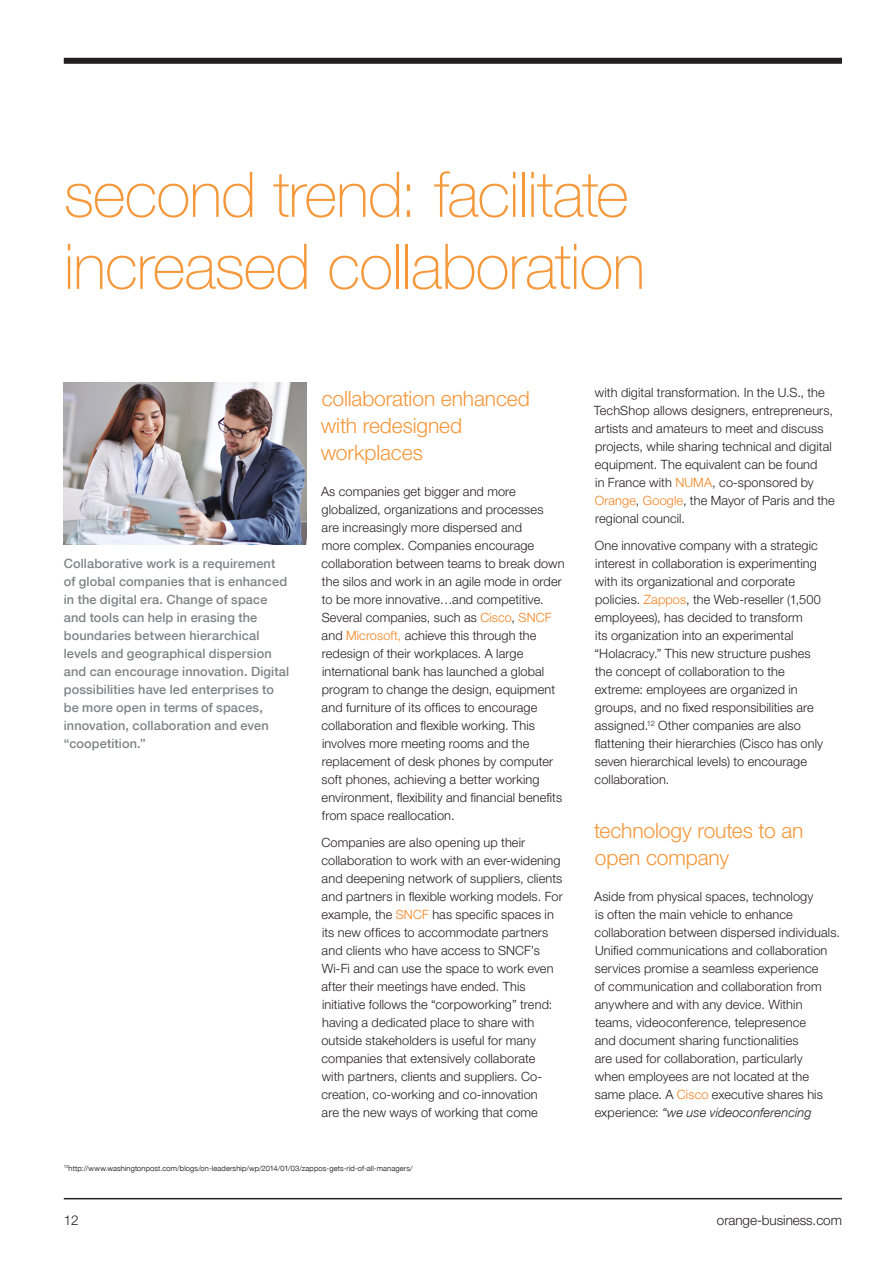
<style>
.page{position:relative;width:893px;height:1263px;background:#fff}
.page>*{position:absolute;margin:0;border:0;box-sizing:border-box;transform-origin:0 0}
.light_title_head_-_o{font:100 63px/72px "Helvetica Neue CE";letter-spacing:-.015em;color:#f69739}
.a_head_-_orange{font:300 21px/27px "Helvetica Neue CE";letter-spacing:-.005em;color:#f69739}
.t1{font:300 13.5px "Helvetica Neue CE";letter-spacing:-.005em;color:#231f20}
.body_copy{font:300 12.75px/18px "Helvetica Neue CE";letter-spacing:.01em;color:#231f20}
.first_par{font:500 12.75px/18px "Helvetica Neue CE";letter-spacing:.01em;color:#808285}
.footnote{font:300 7.5px "Helvetica Neue LTCYR";letter-spacing:.02em;color:#000}
.s1{color:#f58220}
.s2{color:#fff}
.s3{font-style:italic}
</style>
<div class="page">
<hr style="left:64px;top:1198px;width:778px;height:1px;background:#231f20">
<div style="left:64px;top:58px;width:778px;height:6px;background:#231f20"></div>
<img style="left:64px;top:383px;width:242px;height:162px">
<p class="light_title_head_-_o" style="left:64px;top:158px;width:583px">second trend: facilitate increased collaboration</p>
<p class="first_par" style="left:64px;top:554px;width:227px">Collaborative work is a requirement of global companies that is enhanced in the digital era. Change of space and tools can help in erasing the boundaries between hierarchical levels and geographical dispersion and can encourage innovation. Digital possibilities have led enterprises to be more open in terms of spaces, innovation, collaboration and even “coopetition.”</p>
<p class="a_head_-_orange" style="left:321px;top:384px;width:210px">collaboration enhanced with redesigned workplaces</p>
<p class="body_copy" style="left:321px;top:482px;width:245px">As companies get bigger and more globalized, organizations and processes<br>are increasingly more dispersed and<br>more complex. Companies encourage collaboration between teams to break down the silos and work in an agile mode in order to be more innovative…and competitive.<br>Several companies, such as <span class="s1">Cisco</span>, <span class="s1">SNCF </span>and <span class="s1">Microsoft,</span> achieve this through the redesign of their workplaces. A large international bank has launched a global program to change the design, equipment and furniture of its offices to encourage collaboration and flexible working. This involves more meeting rooms and the replacement of desk phones by computer soft phones, achieving a better working environment, flexibility and financial benefits from space reallocation.</p>
<p class="body_copy" style="left:321px;top:833px;width:243px">Companies are also opening up their collaboration to work with an ever-widening and deepening network of suppliers, clients and partners in flexible working models. For example, the <span class="s1">SNCF</span> has specific spaces in its new offices to accommodate partners and clients who have access to SNCF’s Wi-Fi and can use the space to work even after their meetings have ended. This initiative follows the “corpoworking” trend: having a dedicated place to share with outside stakeholders is useful for many companies that extensively collaborate<br>with partners, clients and suppliers. Co&shy;creation, co-working and co-innovation<br>are the new ways of working that come</p>
<p class="footnote" style="left:64px;top:1164px;width:350px"><sup>12</sup>http://www.washingtonpost.com/blogs/on-leadership/wp/2014/01/03/zappos-gets-rid-of-all-managers/</p>
<p class="body_copy" style="left:594px;top:383px;width:243px">with digital transformation. In the U.S., the TechShop allows designers, entrepreneurs, artists and amateurs to meet and discuss projects, while sharing technical and digital equipment. The equivalent can be found<br>in France with <span class="s1">NUMA</span>, co-sponsored by <span class="s1">Orange</span>, <span class="s1">Google</span>, the Mayor of Paris and the regional council.</p>
<p class="body_copy" style="left:595px;top:536px;width:224px">One innovative company with a strategic</p>
<p class="body_copy" style="left:595px;top:554px;width:223px">interest in collaboration is experimenting</p>
<p class="body_copy" style="left:595px;top:572px;width:202px">with its organizational and corporate</p>
<p class="body_copy" style="left:595px;top:590px;width:227px">policies. <span class="s1">Zappos</span>, the Web-reseller (1,500</p>
<p class="body_copy" style="left:595px;top:608px;width:210px">employees), has decided to transform</p>
<p class="body_copy" style="left:595px;top:626px;width:200px">its organization into an experimental</p>
<p class="body_copy" style="left:590px;top:644px;width:222px"><span class="s2">“</span>“Holacracy.” This new structure pushes</p>
<p class="body_copy" style="left:595px;top:662px;width:191px">the concept of collaboration to the</p>
<p class="body_copy" style="left:595px;top:680px;width:204px">extreme: employees are organized in</p>
<p class="body_copy" style="left:595px;top:698px;width:221px">groups, and no fixed responsibilities are</p>
<p class="body_copy" style="left:595px;top:716px;width:208px">assigned.<sup>12</sup> Other companies are also</p>
<p class="body_copy" style="left:595px;top:734px;width:230px">flattening their hierarchies (Cisco has only</p>
<p class="body_copy" style="left:595px;top:752px;width:214px">seven hierarchical levels) to encourage</p>
<p class="body_copy" style="left:595px;top:770px;width:76px">collaboration.</p>
<p class="a_head_-_orange" style="left:594px;top:816px;width:211px">technology routes to an open company</p>
<p class="body_copy" style="left:594px;top:887px;width:247px">Aside from physical spaces, technology<br>is often the main vehicle to enhance collaboration between dispersed individuals.<br>Unified communications and collaboration services promise a seamless experience<br>of communication and collaboration from anywhere and with any device. Within teams, videoconference, telepresence<br>and document sharing functionalities<br>are used for collaboration, particularly<br>when employees are not located at the same place. A <span class="s1">Cisco</span> executive shares his experience: <span class="s3">“we use videoconferencing</span></p>
<p class="t1" style="left:64px;top:1212px;width:16px">12</p>
<p class="t1" style="left:717px;top:1212px;width:127px">orange-business.com</p>
</div>
